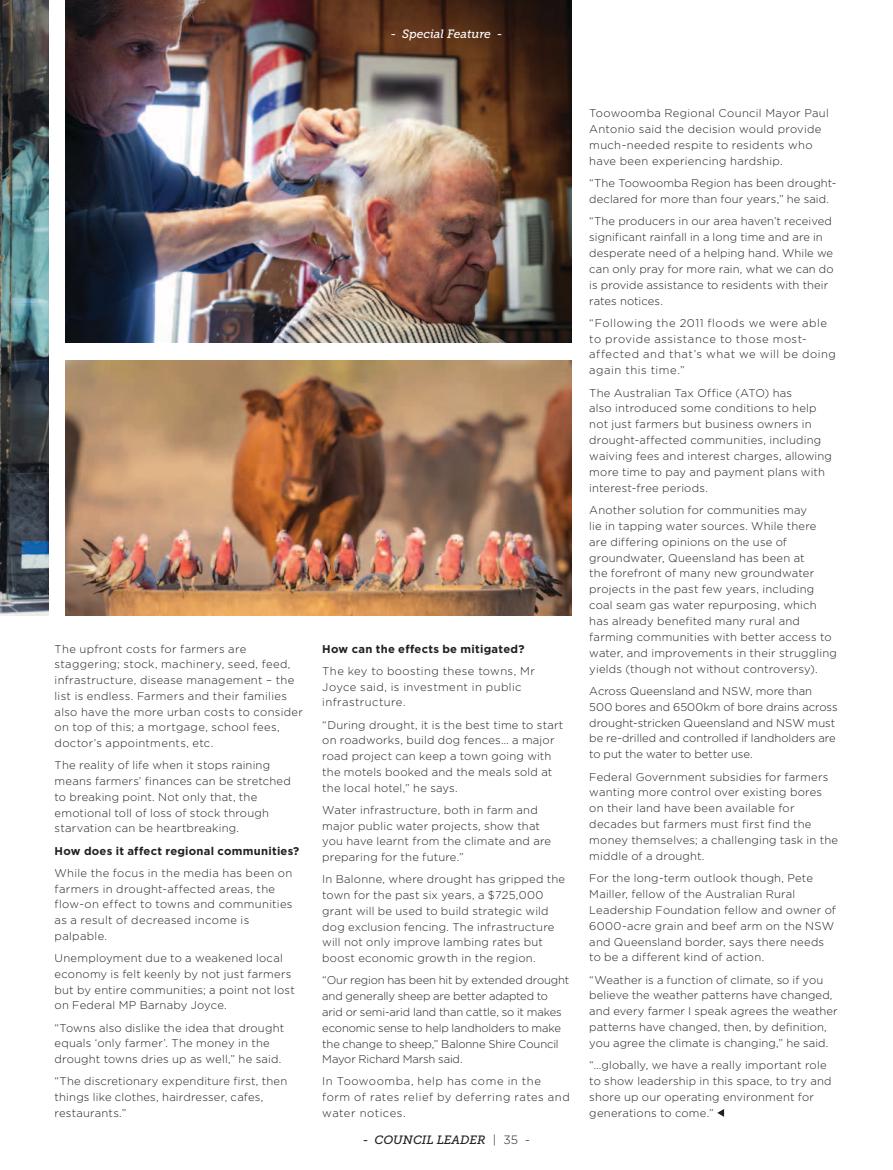
<style>
.page{position:relative;width:893px;height:1170px;background:#fff}
.page>*{position:absolute;margin:0;border:0;box-sizing:border-box;transform-origin:0 0}
.t1{font:italic 12px "Museo Slab 500";color:#231f20}
.t2{font:italic 12px "Museo Slab 500";color:#fff}
.t3{font:300 11.25px/15.9px "Gotham";letter-spacing:.02em;color:#231f20}
.t4{font:300 11.25px/15.8px "Gotham";letter-spacing:-.01em;color:#231f20}
.t5{font:300 11.25px/15.9px "Gotham";color:#231f20}
.t6{font:300 11.25px/15.8px "Gotham";letter-spacing:.04em;color:#231f20}
.t7{font:300 11.25px/15.9px "Gotham";letter-spacing:.045em;color:#231f20}
.t8{font:700 11.25px "Gotham";letter-spacing:.025em;color:#231f20}
.s1{font-family:"Gotham";font-weight:300;font-style:normal}
</style>
<div class="page">
<img style="left:0;top:0;width:49px;height:615px">
<img style="left:65px;top:0;width:507px;height:342px">
<img style="left:65px;top:360px;width:507px;height:255px">
<svg style="left:717px;top:1109px;width:7px;height:7px"></svg>
<p class="t2" style="left:390px;top:28px;width:114px">- Special Feature -</p>
<p class="t3" style="left:55px;top:640px;width:250px">The upfront costs for farmers are staggering; stock, machinery, seed, feed, infrastructure, disease management – the list is endless. Farmers and their families also have the more urban costs to consider on top of this; a mortgage, school fees, doctor’s appointments, etc.</p>
<p class="t3" style="left:55px;top:757px;width:238px">The reality of life when it stops raining means farmers’ finances can be stretched to breaking point. N ot only that, the emotional toll of loss of stock through starvation can be heartbreaking.</p>
<p class="t8" style="left:55px;top:843px;width:246px">How does it affect regional communities?</p>
<p class="t3" style="left:55px;top:864px;width:239px">While the focus in the media has been on farmers in drought-affected areas, the flow-on effect to towns and communities as a result of decreased income is palpable.</p>
<p class="t3" style="left:55px;top:949px;width:242px">Unemployment due to a weakened local economy is felt keenly by not just farmers but by entire communities; a point not lost on Federal MP Barnaby Joyce.</p>
<p class="t3" style="left:55px;top:1019px;width:231px">“Towns also dislike the idea that drought equals ‘only farmer’. The money in the drought towns dries up as well,” he said.</p>
<p class="t3" style="left:55px;top:1073px;width:234px">“The discretionary expenditure first, then things like clothes, hairdresser, cafes, restaurants.”</p>
<p class="t8" style="left:322px;top:641px;width:204px">How can the effects be mitigated?</p>
<p class="t6" style="left:322px;top:662px;width:214px">The key to boosting these towns, Mr<br>Joyce said, is investment in public infrastructure.</p>
<p class="t3" style="left:322px;top:716px;width:243px">“D uring drought, it is the best time to start on roadworks, build dog fences… a major road project can keep a town going with the motels booked and the meals sold at the local hotel,” he says.</p>
<p class="t3" style="left:322px;top:801px;width:230px">Water infrastructure, both in farm and major public water projects, show that you have learnt from the climate and are preparing for the future.”</p>
<p class="t3" style="left:322px;top:871px;width:244px">I n Balonne, where drought has gripped the town for the past six years, a $725,000 grant will be used to build strategic wild dog exclusion fencing. The infrastructure will not only improve lambing rates but boost economic growth in the region.</p>
<p class="t4" style="left:322px;top:972px;width:249px">“Our region has been hit by extended drought and generally sheep are better adapted to arid or semi-arid land than cattle, so it makes economic sense to help landholders to make the change to sheep,” Balonne Shire Council Mayor Richard Marsh said.</p>
<p class="t6" style="left:322px;top:1073px;width:249px">I n Toowoomba, help has come in the form of rates relief by deferring rates and water notices.</p>
<p class="t1" style="left:363px;top:1133px;width:169px">- COUNCIL LEADER <span class="s1">| 35 -</span></p>
<p class="t3" style="left:589px;top:105px;width:241px">Toowoomba Regional Council Mayor Paul Antonio said the decision would provide much-needed respite to residents who have been experiencing hardship.</p>
<p class="t3" style="left:589px;top:175px;width:249px">“The Toowoomba Region has been drought&shy;declared for more than four years,” he said.</p>
<p class="t3" style="left:589px;top:213px;width:246px">“The producers in our area haven’t received significant rainfall in a long time and are in desperate need of a helping hand. While we can only pray for more rain, what we can do is provide assistance to residents with their rates notices.</p>
<p class="t7" style="left:589px;top:314px;width:248px">“Following the 2011 floods we were able to provide assistance to those most&shy;affected and that’s what we will be doing again this time.”</p>
<p class="t3" style="left:589px;top:384px;width:244px">The Australian Tax Office (ATO) has<br>also introduced some conditions to help not just farmers but business owners in drought-affected communities, including waiving fees and interest charges, allowing more time to pay and payment plans with interest-free periods.</p>
<p class="t3" style="left:589px;top:501px;width:249px">Another solution for communities may<br>lie in tapping water sources. While there are differing opinions on the use of groundwater, Queensland has been at<br>the forefront of many new groundwater projects in the past few years, including coal seam gas water repurposing, which has already benefited many rural and farming communities with better access to water, and improvements in their struggling yields (though not without controversy).</p>
<p class="t5" style="left:589px;top:682px;width:250px">Across Queensland and NSW, more than 500 bores and 6500km of bore drains across drought-stricken Queensland and NSW must be re-drilled and controlled if landholders are to put the water to better use.</p>
<p class="t3" style="left:589px;top:768px;width:250px">Federal Government subsidies for farmers wanting more control over existing bores on their land have been available for decades but farmers must first find the money themselves; a challenging task in the middle of a drought.</p>
<p class="t3" style="left:589px;top:869px;width:248px">For the long-term outlook though, Pete Mailler, fellow of the Australian Rural Leadership Foundation fellow and owner of 6000-acre grain and beef arm on the NSW and Queensland border, says there needs to be a different kind of action.</p>
<p class="t3" style="left:589px;top:971px;width:250px">“Weather is a function of climate, so if you believe the weather patterns have changed, and every farmer I speak agrees the weather patterns have changed, then, by definition, you agree the climate is changing,” he said.</p>
<p class="t3" style="left:589px;top:1056px;width:244px">“…globally, we have a really important role to show leadership in this space, to try and shore up our operating environment for generations to come.”</p>
</div>
